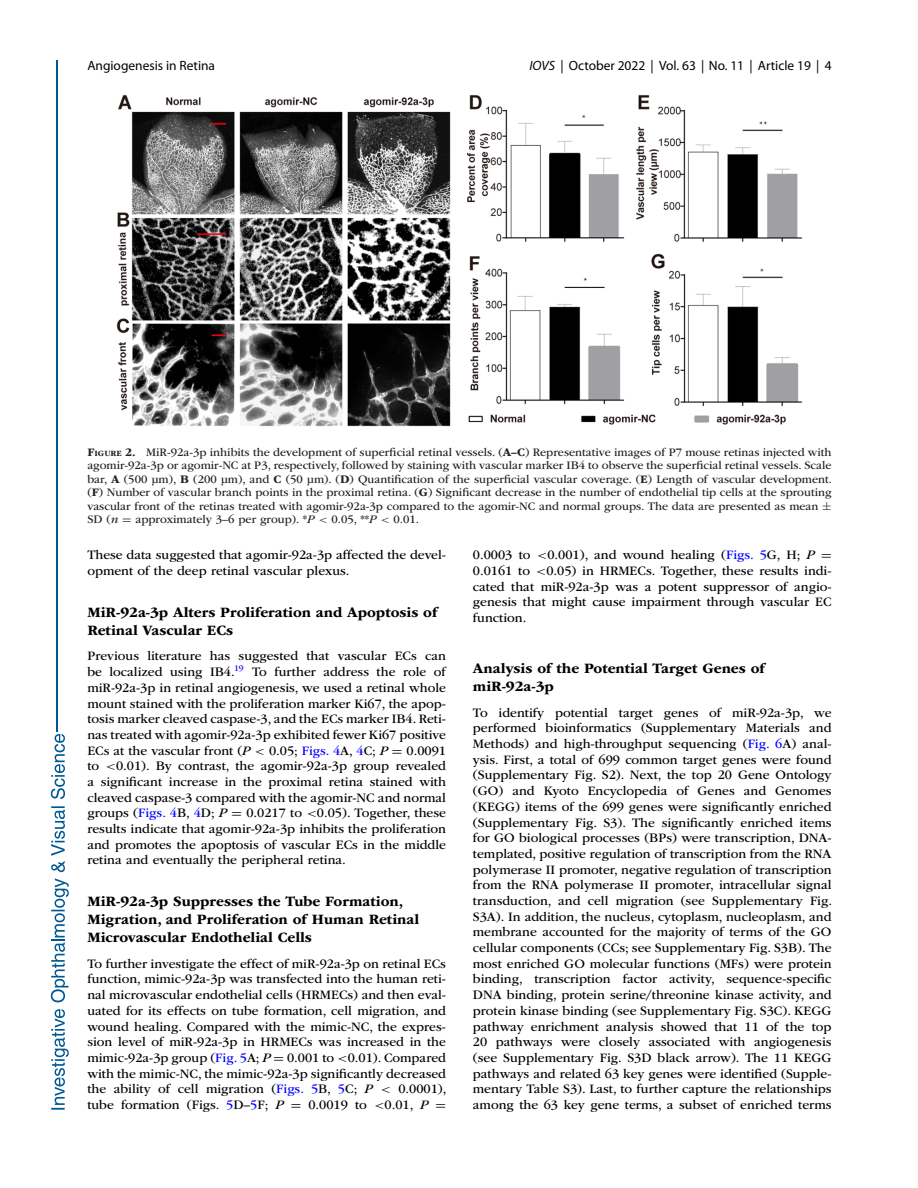
<style>
.page{position:relative;width:918px;height:1188px;background:#fff}
.page>*{position:absolute;margin:0;border:0;box-sizing:border-box;transform-origin:0 0}
.t1{font:700 15px/18px "ITC Garamond Std";color:#000}
.t2{font:13.5px/15.8px "ITC Garamond Std";color:#000;text-align:justify}
.t3{font:13.5px "Myriad Pro";color:#000}
.t4{font:12px/13.5px "ITC Garamond Std";color:#231f20;text-align:justify}
.s1{font-style:italic}
.s2{font-weight:700}
.s3{font-weight:700;font-size:8.4px}
.s4{font-family:"MTSY"}
.s5{font-family:"RMTMI"}
.s6{color:#00f}
</style>
<div class="page">
<hr style="left:57px;top:60px;width:1px;height:672px;background:#005892">
<svg style="left:51px;top:734px;width:18px;height:376px"></svg>
<img style="left:116px;top:95px;width:687px;height:332px">
<p class="t3" style="left:87px;top:57px;width:129px">Angiogenesis in Retina</p>
<p class="t3" style="left:529px;top:57px;width:304px"><span class="s1">IOVS</span> | October 2022 | Vol. 63 | No. 11 | Article 19 | 4</p>
<p class="t4" style="left:87px;top:446px;width:746px"><span class="s2">F</span><span class="s3">IGURE</span> <span class="s2">2.</span> MiR-92a-3p inhibits the development of superficial retinal vessels. (<span class="s2">A–C</span>) Representative images of P7 mouse retinas injected with agomir-92a-3p or agomir-NC at P3, respectively, followed by staining with vascular marker IB4 to observe the superficial retinal vessels. Scale bar, <span class="s2">A</span> (500 μm), <span class="s2">B</span> (200 μm), and <span class="s2">C</span> (50 μm). (<span class="s2">D</span>) Quantification of the superficial vascular coverage. (<span class="s2">E</span>) Length of vascular development. (<span class="s2">F</span>) Number of vascular branch points in the proximal retina. (<span class="s2">G</span>) Significant decrease in the number of endothelial tip cells at the sprouting vascular front of the retinas treated with agomir-92a-3p compared to the agomir-NC and normal groups. The data are presented as mean <span class="s4">± </span>SD (<span class="s1">n</span> <span class="s4">=</span> approximately 3–6 per group). *<span class="s1">P</span> <span class="s5">&lt;</span> 0.05, **<span class="s1">P</span> <span class="s5">&lt;</span> 0.01.</p>
<p class="t2" style="left:87px;top:548px;width:360px">These data suggested that agomir-92a-3p affected the devel&shy;opment of the deep retinal vascular plexus.</p>
<p class="t1" style="left:87px;top:605px;width:352px">MiR-92a-3p Alters Proliferation and Apoptosis of<br>Retinal Vascular ECs</p>
<p class="t2" style="left:87px;top:649px;width:360px">Previous literature has suggested that vascular ECs can be localized using IB4.<sup>19</sup> To further address the role of miR-92a-3p in retinal angiogenesis, we used a retinal whole mount stained with the proliferation marker Ki67, the apop&shy;tosis marker cleaved caspase-3, and the ECs marker IB4. Reti&shy;nas treated with agomir-92a-3p exhibited fewer Ki67 positive ECs at the vascular front (<span class="s1">P</span> <span class="s5">&lt;</span> 0.05; <span class="s6">Figs. 4</span>A, <span class="s6">4</span>C; <span class="s1">P</span> <span class="s4">=</span> 0.0091 to <span class="s5">&lt;</span>0.01). By contrast, the agomir-92a-3p group revealed a significant increase in the proximal retina stained with cleaved caspase-3 compared with the agomir-NC and normal groups (<span class="s6">Figs. 4</span>B, <span class="s6">4</span>D; <span class="s1">P</span> <span class="s4">=</span> 0.0217 to <span class="s5">&lt;</span>0.05). Together, these results indicate that agomir-92a-3p inhibits the proliferation and promotes the apoptosis of vascular ECs in the middle retina and eventually the peripheral retina.</p>
<p class="t1" style="left:87px;top:894px;width:333px">MiR-92a-3p Suppresses the Tube Formation,<br>Migration, and Proliferation of Human Retinal<br>Microvascular Endothelial Cells</p>
<p class="t2" style="left:87px;top:957px;width:361px">To further investigate the effect of miR-92a-3p on retinal ECs function, mimic-92a-3p was transfected into the human reti&shy;nal microvascular endothelial cells (HRMECs) and then eval&shy;uated for its effects on tube formation, cell migration, and wound healing. Compared with the mimic-NC, the expres&shy;sion level of miR-92a-3p in HRMECs was increased in the mimic-92a-3p group (<span class="s6">Fig. 5</span>A; <span class="s1">P</span> <span class="s4">=</span> 0.001 to <span class="s5">&lt;</span>0.01). Compared with the mimic-NC, the mimic-92a-3p significantly decreased the ability of cell migration (<span class="s6">Figs. 5</span>B, <span class="s6">5</span>C; <span class="s1">P</span> <span class="s5">&lt;</span> 0.0001), tube formation (Figs. <span class="s6">5</span>D–<span class="s6">5</span>F; <span class="s1">P</span> <span class="s4">=</span> 0.0019 to <span class="s5">&lt;</span>0.01, <span class="s1">P</span> <span class="s4">=</span></p>
<p class="t2" style="left:473px;top:548px;width:360px">0.0003 to <span class="s5">&lt;</span>0.001), and wound healing (<span class="s6">Figs. 5</span>G, H; <span class="s1">P</span> <span class="s4">= </span>0.0161 to <span class="s5">&lt;</span>0.05) in HRMECs. Together, these results indi&shy;cated that miR-92a-3p was a potent suppressor of angio&shy;genesis that might cause impairment through vascular EC function.</p>
<p class="t1" style="left:473px;top:661px;width:294px">Analysis of the Potential Target Genes of miR-92a-3p</p>
<p class="t2" style="left:473px;top:706px;width:361px">To identify potential target genes of miR-92a-3p, we performed bioinformatics (Supplementary Materials and Methods) and high-throughput sequencing (<span class="s6">Fig. 6</span>A) anal&shy;ysis. First, a total of 699 common target genes were found (Supplementary Fig. S2). Next, the top 20 Gene Ontology (GO) and Kyoto Encyclopedia of Genes and Genomes (KEGG) items of the 699 genes were significantly enriched (Supplementary Fig. S3). The significantly enriched items for GO biological processes (BPs) were transcription, DNA&shy;templated, positive regulation of transcription from the RNA polymerase II promoter, negative regulation of transcription from the RNA polymerase II promoter, intracellular signal transduction, and cell migration (see Supplementary Fig.<br>S3A). In addition, the nucleus, cytoplasm, nucleoplasm, and membrane accounted for the majority of terms of the GO cellular components (CCs; see Supplementary Fig. S3B). The most enriched GO molecular functions (MFs) were protein binding, transcription factor activity, sequence-specific DNA binding, protein serine/threonine kinase activity, and protein kinase binding (see Supplementary Fig. S3C). KEGG pathway enrichment analysis showed that 11 of the top 20 pathways were closely associated with angiogenesis (see Supplementary Fig. S3D black arrow). The 11 KEGG pathways and related 63 key genes were identified (Supple&shy;mentary Table S3). Last, to further capture the relationships among the 63 key gene terms, a subset of enriched terms</p>
</div>
